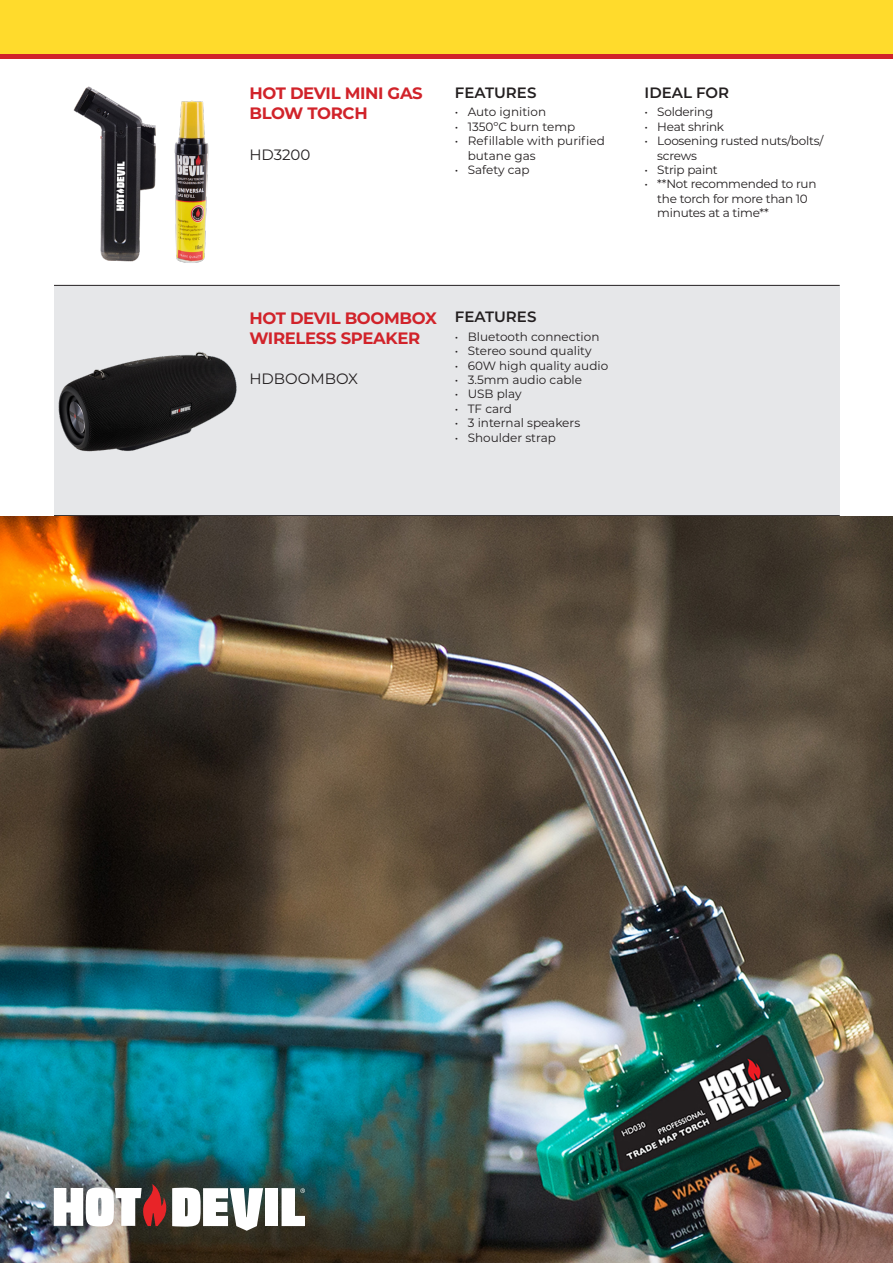
<style>
.page{position:relative;width:893px;height:1263px;background:#fff}
.page>*{position:absolute;margin:0;border:0;box-sizing:border-box;transform-origin:0 0}
.t1{font:700 16.5px/19.8px "Montserrat";letter-spacing:-.02em;color:#d1232a}
.t2{font:600 15px "Montserrat";color:#231f20}
.t3{font:15px "Montserrat";color:#231f20}
.t4{font:12px/14.4px "Montserrat";color:#231f20}
.t5{font:12px/14.4px "Montserrat";letter-spacing:-.02em;color:#231f20}
</style>
<div class="page">
<div style="left:54px;top:286px;width:786px;height:230px;background:#e6e7e9"></div>
<hr style="left:54px;top:285px;width:786px;height:1px;background:#231f20">
<hr style="left:54px;top:515px;width:786px;height:1px;background:#231f20">
<div style="left:0;top:1px;width:893px;height:53px;background:#ffdb2c"></div>
<hr style="left:0;top:55px;width:893px;height:4px;background:#d1232a">
<img style="left:0;top:516px;width:893px;height:747px">
<div style="left:265px;top:1188px;width:13px;height:38px;background:#fff"></div>
<svg style="left:54px;top:1184px;width:209px;height:47px"></svg>
<svg style="left:282px;top:1188px;width:23px;height:38px"></svg>
<img style="left:73px;top:86px;width:136px;height:177px">
<img style="left:58px;top:351px;width:179px;height:101px">
<p class="t1" style="left:249px;top:83px;width:175px">HOT DEVIL MINI GAS<br>BLOW TORCH</p>
<p class="t3" style="left:249px;top:144px;width:63px">HD3200</p>
<p class="t2" style="left:455px;top:82px;width:83px">FEATURES</p>
<p class="t4" style="left:455px;top:104px;width:93px">• Auto ignition</p>
<p class="t4" style="left:455px;top:119px;width:122px">• 1350ºC burn temp</p>
<p class="t4" style="left:468px;top:133px;width:139px;text-indent:-13px">• Refillable with purified butane gas</p>
<p class="t4" style="left:455px;top:162px;width:76px">• Safety cap</p>
<p class="t1" style="left:249px;top:307px;width:189px">HOT DEVIL BOOMBOX<br>WIRELESS SPEAKER</p>
<p class="t3" style="left:249px;top:368px;width:110px">HDBOOMBOX</p>
<p class="t2" style="left:455px;top:306px;width:83px">FEATURES</p>
<p class="t4" style="left:455px;top:329px;width:146px">• Bluetooth connection</p>
<p class="t4" style="left:455px;top:343px;width:138px">• Stereo sound quality</p>
<p class="t4" style="left:455px;top:358px;width:155px">• 60W high quality audio</p>
<p class="t4" style="left:455px;top:372px;width:129px">• 3.5mm audio cable</p>
<p class="t4" style="left:455px;top:387px;width:68px">• USB play</p>
<p class="t4" style="left:455px;top:401px;width:59px">• TF card</p>
<p class="t4" style="left:455px;top:415px;width:127px">• 3 internal speakers</p>
<p class="t4" style="left:455px;top:430px;width:103px">• Shoulder strap</p>
<p class="t2" style="left:645px;top:82px;width:86px">IDEAL FOR</p>
<p class="t5" style="left:645px;top:104px;width:70px">• Soldering</p>
<p class="t5" style="left:645px;top:119px;width:81px">• Heat shrink</p>
<p class="t5" style="left:657px;top:133px;width:168px;text-indent:-13px">• Loosening rusted nuts/bolts/ screws</p>
<p class="t5" style="left:645px;top:162px;width:75px">• Strip paint</p>
<p class="t5" style="left:657px;top:176px;width:161px;text-indent:-13px">• **Not recommended to run the torch for more than 10 minutes at a time**</p>
</div>
